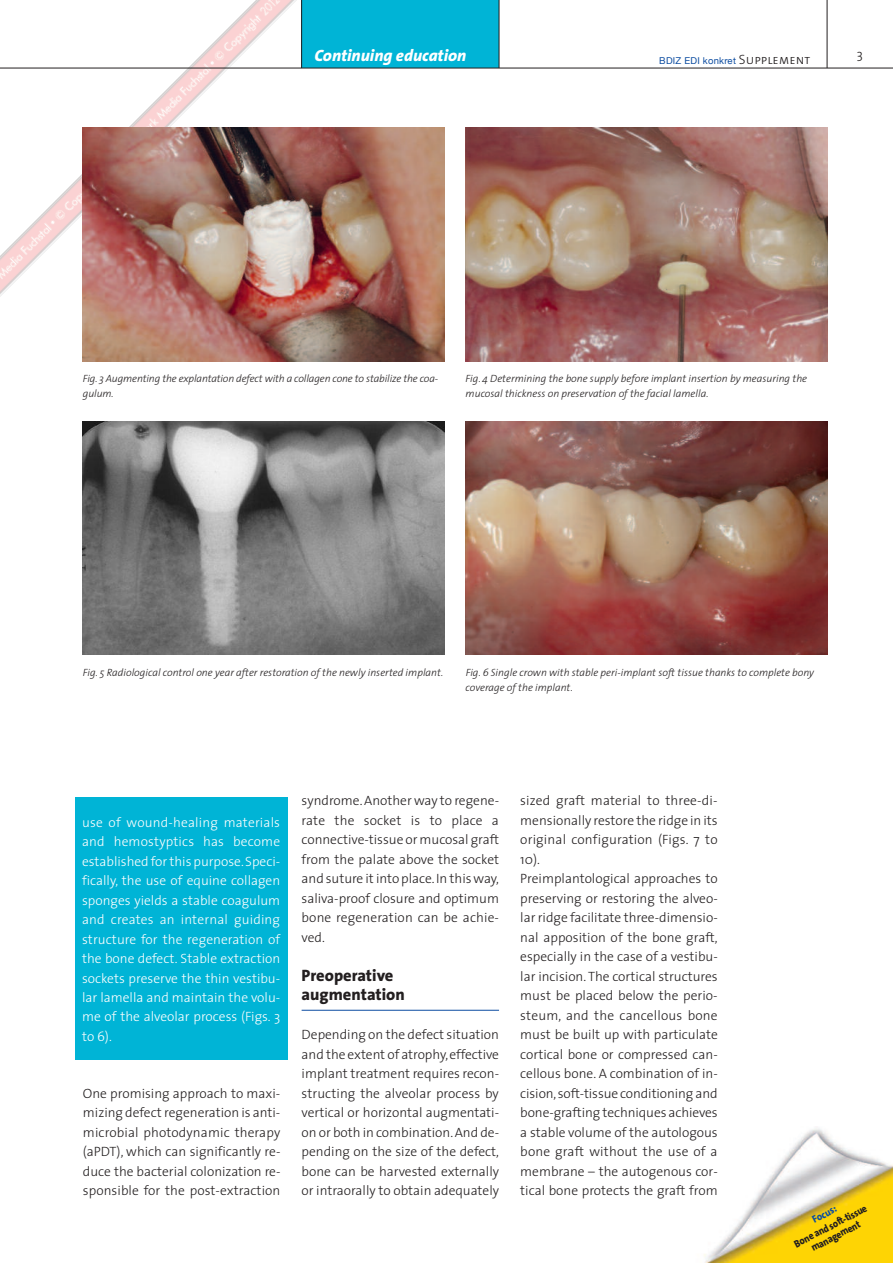
<style>
.page{position:relative;width:893px;height:1263px;background:#fff}
.page>*{position:absolute;margin:0;border:0;box-sizing:border-box;transform-origin:0 0}
.t1{font:800 16.5px/19.5px "The Sans";color:#231f20}
.t2{font:italic 800 16.5px "The Sans";color:#fff}
.t3{font:300 13.5px/19.5px "The Sans";color:#231f20;text-align:justify}
.t4{font:300 13.5px/19.5px "The Sans";color:#fff;text-align:justify}
.t5{font:13.5px "The Sans Light Caps";color:#231f20}
.t6{font:italic 300 10.5px/15px "The Sans";color:#231f20}
.t7{font:800 10.5px/11.2px "The Sans";color:#231f20;text-align:center;scale:.9 1}
.t8{font:800 10.5px "The Sans";color:#0d4da1;scale:.94 1}
.t9{font:9.45px "Helvetica Neue";letter-spacing:.03em;color:#0d4da1}
.s1{font-family:"The Sans Light Caps";font-size:13.5px;color:#231f20}
</style>
<div class="page">
<img style="left:0;top:0;width:320px;height:320px">
<img style="left:704px;top:1128px;width:189px;height:135px">
<div style="left:302px;top:0;width:197px;height:68px;background:#00b4d6"></div>
<hr style="left:301px;top:0;width:1px;height:68px;background:#231f20">
<hr style="left:499px;top:0;width:1px;height:68px;background:#231f20">
<hr style="left:0;top:68px;width:893px;height:1px;background:#231f20">
<hr style="left:827px;top:0;width:1px;height:68px;background:#231f20">
<div style="left:75px;top:797px;width:212px;height:263px;background:#00b4d6"></div>
<hr style="left:302px;top:1010px;width:197px;height:1px;background:#0d4da1">
<img style="left:83px;top:128px;width:361px;height:233px">
<img style="left:466px;top:128px;width:361px;height:233px">
<img style="left:83px;top:421px;width:361px;height:234px">
<img style="left:466px;top:421px;width:361px;height:234px">
<p class="t2" style="left:314px;top:49px;width:153px">Continuing education</p>
<p class="t9" style="left:659px;top:55px;width:152px">BDIZ EDI konkret <span class="s1">Supplement</span></p>
<p class="t5" style="left:856px;top:52px;width:8px">3</p>
<p class="t6" style="left:83px;top:372px;width:357px">Fig. 3 Augmenting the explantation defect with a collagen cone to stabilize the coa&shy;gulum.</p>
<p class="t6" style="left:466px;top:372px;width:343px">Fig. 4 Determining the bone supply before implant insertion by measuring the mucosal thickness on preservation of the facial lamella.</p>
<p class="t6" style="left:83px;top:665px;width:362px">Fig. 5 Radiological control one year after restoration of the newly inserted implant.</p>
<p class="t6" style="left:466px;top:665px;width:350px">Fig. 6 Single crown with stable peri-implant soft tissue thanks to complete bony coverage of the implant.</p>
<p class="t4" style="left:82px;top:813px;width:200px">use of wound-healing materials and hemostyptics has become established for this purpose. Speci&shy;fically, the use of equine collagen sponges yields a stable coagulum and creates an internal guiding structure for the regeneration of the bone defect. Stable extraction sockets preserve the thin vestibu&shy;lar lamella and maintain the volu&shy;me of the alveolar process (Figs. 3 to 6).</p>
<p class="t3" style="left:83px;top:1085px;width:199px">One promising approach to maxi&shy;mizing defect regeneration is anti&shy;microbial photodynamic therapy (aPDT), which can significantly re&shy;duce the bacterial colonization re&shy;sponsible for the post-extraction</p>
<p class="t3" style="left:302px;top:792px;width:199px">syndrome. Another way to regene&shy;rate the socket is to place a connective-tissue or mucosal graft from the palate above the socket and suture it into place. In this way, saliva-proof closure and optimum bone regeneration can be achie&shy;ved.</p>
<p class="t1" style="left:302px;top:967px;width:105px">Preoperative augmentation</p>
<p class="t3" style="left:302px;top:1026px;width:199px">Depending on the defect situation and the extent of atrophy, effective implant treatment requires recon&shy;structing the alveolar process by vertical or horizontal augmentati&shy;on or both in combination. And de&shy;pending on the size of the defect, bone can be harvested externally or intraorally to obtain adequately</p>
<p class="t3" style="left:520px;top:792px;width:199px;text-align:left">sized graft material to three-di&shy;mensionally restore the ridge in its original configuration (Figs. 7 to<br>10).<br>Preimplantological approaches to preserving or restoring the alveo&shy;lar ridge facilitate three-dimensio&shy;nal apposition of the bone graft, especially in the case of a vestibu&shy;lar incision. The cortical structures must be placed below the perio&shy;steum, and the cancellous bone must be built up with particulate cortical bone or compressed can&shy;cellous bone. A combination of in&shy;cision, soft-tissue conditioning and bone-grafting techniques achieves a stable volume of the autologous bone graft without the use of a membrane – the autogenous cor&shy;tical bone protects the graft from</p>
<p class="t7" style="left:793px;top:1240px;width:91px;rotate:-27deg">Bone and soft-tissue management</p>
<p class="t8" style="left:811px;top:1216px;width:29px;rotate:-27deg">Focus:</p>
</div>
